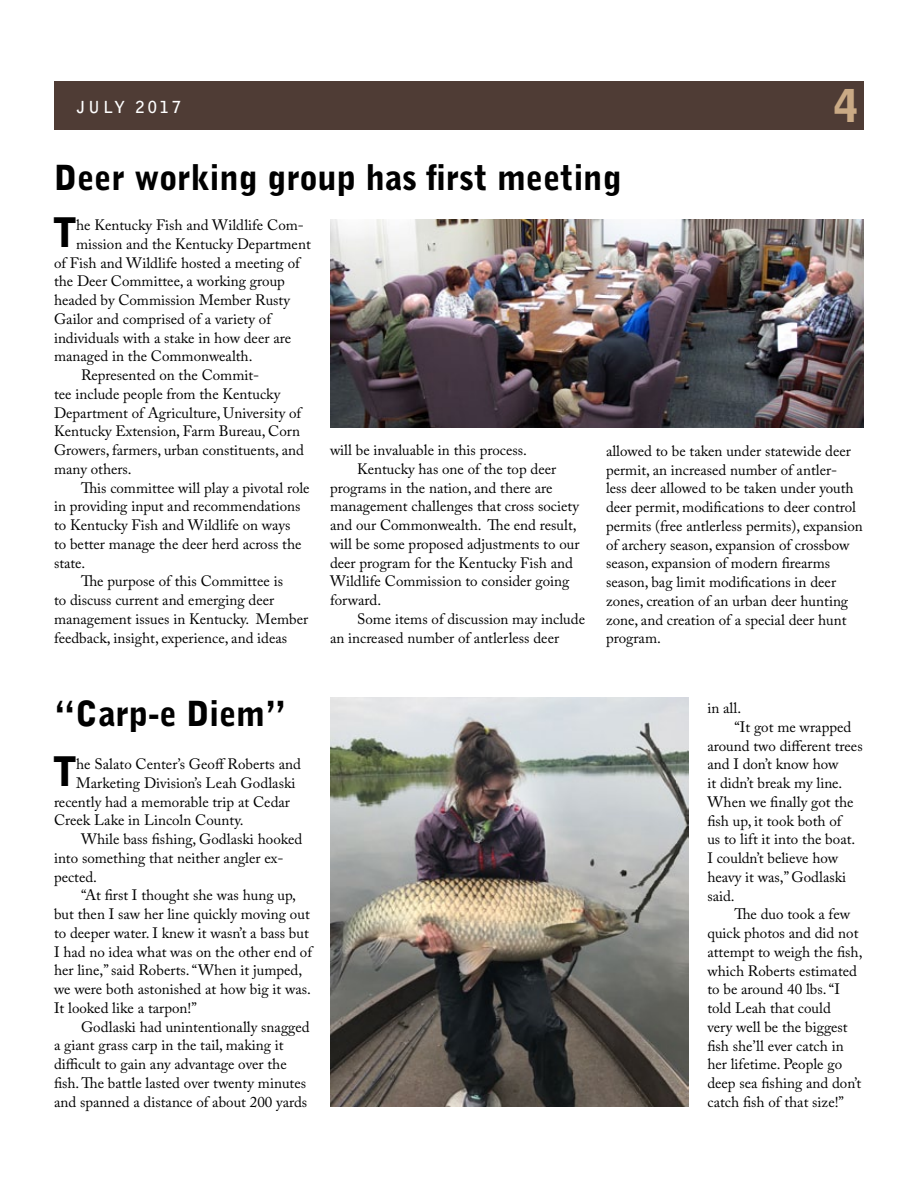
<style>
.page{position:relative;width:918px;height:1188px;background:#fff}
.page>*{position:absolute;margin:0;border:0;box-sizing:border-box;transform-origin:0 0}
.t1{font:900 45px "Bell Gothic Std";color:#caaa85}
.t2{font:900 40.65px "Bell Gothic BT";color:#000}
.t3{font:900 34.5px "Bell Gothic BT";color:#000}
.t4{font:700 16.5px "Bell Gothic Std";letter-spacing:.18em;color:#fff}
.t5{font:15px/18.8px "Adobe Caslon Pro";color:#000}
</style>
<div class="page">
<div style="left:54px;top:81px;width:810px;height:48px;background:#4f3c35"></div>
<img style="left:330px;top:698px;width:358px;height:409px">
<img style="left:330px;top:219px;width:534px;height:209px">
<p class="t4" style="left:77px;top:97px;width:106px">JULY 2017</p>
<h1 class="t1" style="left:834px;top:80px;width:27px">4</h1>
<h3 class="t3" style="left:54px;top:156px;width:569px">Deer working group has first meeting</h3>
<h2 class="t2" style="left:53px;top:207px;width:24px">T</h2>
<p class="t5" style="left:76px;top:215px;width:229px">he Kentucky Fish and Wildlife Com-</p>
<p class="t5" style="left:76px;top:234px;width:236px">mission and the Kentucky Department</p>
<p class="t5" style="left:54px;top:253px;width:247px">of Fish and Wildlife hosted a meeting of</p>
<p class="t5" style="left:54px;top:272px;width:232px">the Deer Committee, a working group</p>
<p class="t5" style="left:54px;top:290px;width:238px">headed by Commission Member Rusty</p>
<p class="t5" style="left:54px;top:309px;width:219px">Gailor and comprised of a variety of</p>
<p class="t5" style="left:54px;top:328px;width:239px">individuals with a stake in how deer are</p>
<p class="t5" style="left:54px;top:347px;width:200px">managed in the Commonwealth.</p>
<p class="t5" style="left:81px;top:365px;width:180px">Represented on the Commit-</p>
<p class="t5" style="left:54px;top:384px;width:228px">tee include people from the Kentucky</p>
<p class="t5" style="left:54px;top:403px;width:249px">Department of Agriculture, University of</p>
<p class="t5" style="left:54px;top:422px;width:248px">Kentucky Extension, Farm Bureau, Corn</p>
<p class="t5" style="left:54px;top:440px;width:251px">Growers, farmers, urban constituents, and</p>
<p class="t5" style="left:54px;top:459px;width:79px">many others.</p>
<p class="t5" style="left:81px;top:478px;width:230px">This committee will play a pivotal role</p>
<p class="t5" style="left:54px;top:497px;width:248px">in providing input and recommendations</p>
<p class="t5" style="left:54px;top:515px;width:238px">to Kentucky Fish and Wildlife on ways</p>
<p class="t5" style="left:54px;top:534px;width:249px">to better manage the deer herd across the</p>
<p class="t5" style="left:54px;top:553px;width:33px">state.</p>
<p class="t5" style="left:81px;top:572px;width:204px">The purpose of this Committee is</p>
<p class="t5" style="left:54px;top:590px;width:222px">to discuss current and emerging deer</p>
<p class="t5" style="left:54px;top:609px;width:256px">management issues in Kentucky. Member</p>
<p class="t5" style="left:54px;top:628px;width:235px">feedback, insight, experience, and ideas</p>
<p class="t5" style="left:330px;top:441px;width:198px">will be invaluable in this process.</p>
<p class="t5" style="left:357px;top:459px;width:201px">Kentucky has one of the top deer</p>
<p class="t5" style="left:330px;top:478px;width:224px">programs in the nation, and there are</p>
<p class="t5" style="left:330px;top:497px;width:250px">management challenges that cross society</p>
<p class="t5" style="left:330px;top:516px;width:248px">and our Commonwealth. The end result,</p>
<p class="t5" style="left:330px;top:534px;width:251px">will be some proposed adjustments to our</p>
<p class="t5" style="left:330px;top:553px;width:244px">deer program for the Kentucky Fish and</p>
<p class="t5" style="left:330px;top:572px;width:241px">Wildlife Commission to consider going</p>
<p class="t5" style="left:330px;top:591px;width:53px">forward.</p>
<p class="t5" style="left:357px;top:609px;width:230px">Some items of discussion may include</p>
<p class="t5" style="left:330px;top:628px;width:231px">an increased number of antlerless deer</p>
<p class="t5" style="left:606px;top:441px;width:258px">allowed to be taken under statewide deer permit, an increased number of antler-<br>less deer allowed to be taken under youth deer permit, modifications to deer control permits (free antlerless permits), expansion of archery season, expansion of crossbow season, expansion of modern firearms season, bag limit modifications in deer zones, creation of an urban deer hunting zone, and creation of a special deer hunt program.</p>
<h3 class="t3" style="left:54px;top:692px;width:234px">“Carp-e Diem”</h3>
<h2 class="t2" style="left:53px;top:746px;width:24px">T</h2>
<p class="t5" style="left:76px;top:755px;width:226px">he Salato Center’s Geoff Roberts and</p>
<p class="t5" style="left:76px;top:773px;width:221px">Marketing Division’s Leah Godlaski</p>
<p class="t5" style="left:54px;top:792px;width:238px">recently had a memorable trip at Cedar</p>
<p class="t5" style="left:54px;top:811px;width:191px">Creek Lake in Lincoln County.</p>
<p class="t5" style="left:81px;top:830px;width:223px">While bass fishing, Godlaski hooked</p>
<p class="t5" style="left:54px;top:848px;width:231px">into something that neither angler ex-</p>
<p class="t5" style="left:54px;top:867px;width:45px">pected.</p>
<p class="t5" style="left:81px;top:886px;width:217px">“At first I thought she was hung up,</p>
<p class="t5" style="left:54px;top:905px;width:257px">but then I saw her line quickly moving out</p>
<p class="t5" style="left:54px;top:923px;width:256px">to deeper water. I knew it wasn’t a bass but</p>
<p class="t5" style="left:54px;top:942px;width:260px">I had no idea what was on the other end of</p>
<p class="t5" style="left:54px;top:961px;width:250px">her line,” said Roberts. “When it jumped,</p>
<p class="t5" style="left:54px;top:980px;width:258px">we were both astonished at how big it was.</p>
<p class="t5" style="left:54px;top:998px;width:144px">It looked like a tarpon!”</p>
<p class="t5" style="left:81px;top:1017px;width:230px">Godlaski had unintentionally snagged</p>
<p class="t5" style="left:54px;top:1036px;width:231px">a giant grass carp in the tail, making it</p>
<p class="t5" style="left:54px;top:1055px;width:234px">difficult to gain any advantage over the</p>
<p class="t5" style="left:54px;top:1073px;width:254px">fish. The battle lasted over twenty minutes</p>
<p class="t5" style="left:54px;top:1092px;width:255px">and spanned a distance of about 200 yards</p>
<p class="t5" style="left:707px;top:698px;width:35px">in all.</p>
<p class="t5" style="left:734px;top:717px;width:118px">“It got me wrapped</p>
<p class="t5" style="left:707px;top:736px;width:157px">around two different trees</p>
<p class="t5" style="left:707px;top:755px;width:133px">and I don’t know how</p>
<p class="t5" style="left:707px;top:773px;width:136px">it didn’t break my line.</p>
<p class="t5" style="left:707px;top:792px;width:148px">When we finally got the</p>
<p class="t5" style="left:707px;top:811px;width:136px">fish up, it took both of</p>
<p class="t5" style="left:707px;top:830px;width:149px">us to lift it into the boat.</p>
<p class="t5" style="left:707px;top:848px;width:132px">I couldn’t believe how</p>
<p class="t5" style="left:707px;top:867px;width:140px">heavy it was,” Godlaski</p>
<p class="t5" style="left:707px;top:886px;width:29px">said.</p>
<p class="t5" style="left:734px;top:905px;width:117px">The duo took a few</p>
<p class="t5" style="left:707px;top:923px;width:153px">quick photos and did not</p>
<p class="t5" style="left:707px;top:942px;width:157px">attempt to weigh the fish,</p>
<p class="t5" style="left:707px;top:961px;width:151px">which Roberts estimated</p>
<p class="t5" style="left:707px;top:980px;width:134px">to be around 40 lbs. “I</p>
<p class="t5" style="left:707px;top:998px;width:125px">told Leah that could</p>
<p class="t5" style="left:707px;top:1017px;width:142px">very well be the biggest</p>
<p class="t5" style="left:707px;top:1036px;width:138px">fish she’ll ever catch in</p>
<p class="t5" style="left:707px;top:1055px;width:136px">her lifetime. People go</p>
<p class="t5" style="left:707px;top:1073px;width:156px">deep sea fishing and don’t</p>
<p class="t5" style="left:707px;top:1092px;width:138px">catch fish of that size!”</p>
</div>
